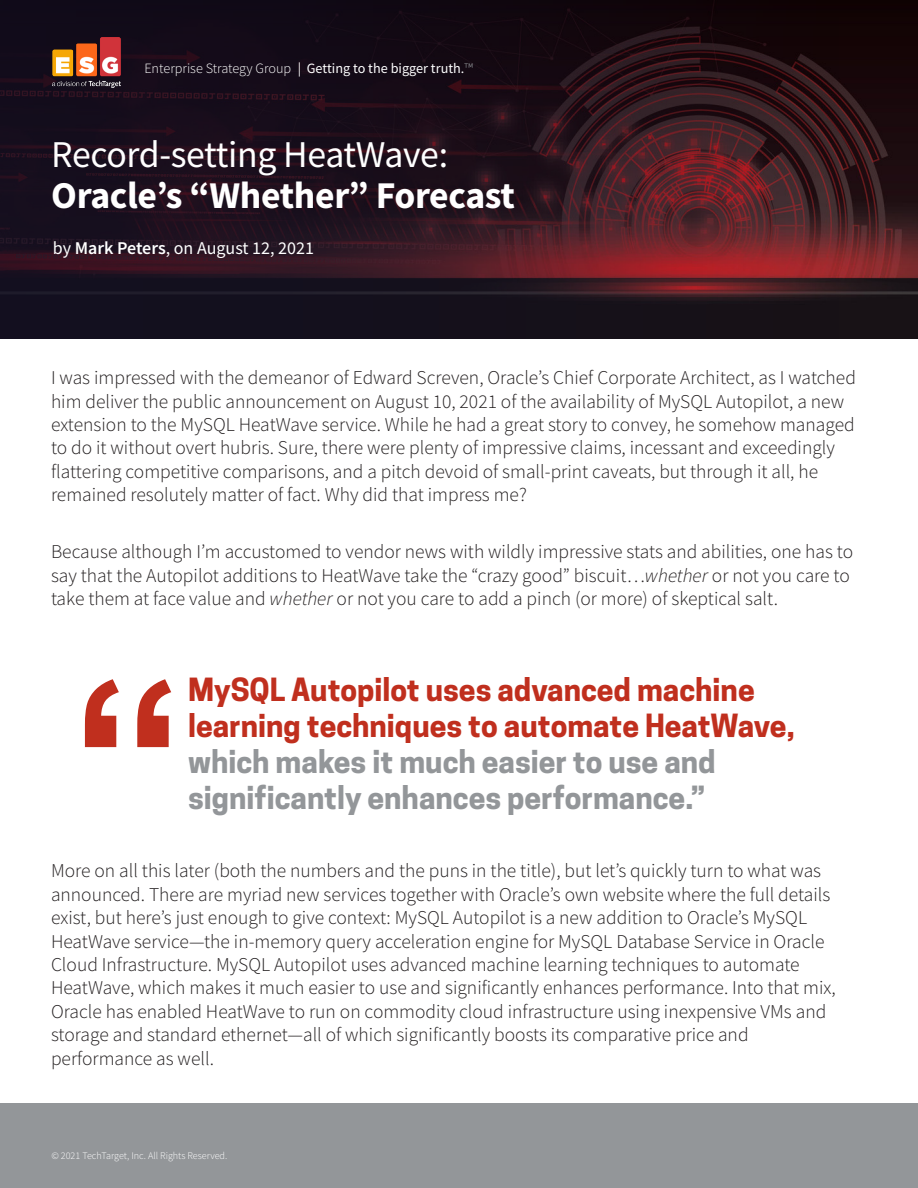
<style>
.page{position:relative;width:918px;height:1188px;background:#fff}
.page>*{position:absolute;margin:0;border:0;box-sizing:border-box;transform-origin:0 0}
.t1{font:700 228.6px "Arial";color:#c02f1e}
.t2{font:700 37.8px/40.8px "Source Sans Pro";letter-spacing:-.01em;color:#fff}
.t3{font:700 30px/36px "Cooper Hewitt";color:#c02f1e}
.t4{font:700 30px "Cooper Hewitt";color:#939699}
.t5{font:300 19.5px/23.4px "Source Sans Pro";color:#231f20}
.t6{font:18px "Source Sans Pro";color:#fff}
.t7{font:14.25px "Source Sans Pro";color:#fff}
.Body_text{font:300 10.2px "Source Sans Pro";color:#fff}
.s1{font-weight:300}
.s2{font-weight:300;color:#939699}
.s3{font-weight:400}
.s4{font-weight:600}
.s5{font-style:italic}
.s6{color:#939699}
</style>
<div class="page">
<img style="left:839px;top:0;width:79px;height:338px">
<svg style="left:0;top:0;width:839px;height:338px;background:#27121c"></svg>
<div style="left:0;top:1103px;width:918px;height:85px;background:#939699"></div>
<img style="left:53px;top:37px;width:68px;height:50px">
<p class="t7" style="left:144px;top:59px;width:330px"><span class="s1">Enterprise Strategy Group</span> | Getting to the bigger truth.<span class="s2">™</span></p>
<p class="t2" style="left:51px;top:133px;width:465px"><span class="s3">Record-setting HeatWave:<br></span>Oracle’s “Whether” Forecast</p>
<p class="t6" style="left:53px;top:237px;width:263px">by <span class="s4">Mark Peters</span>, on August 12, 2021</p>
<p class="t5" style="left:51px;top:366px;width:806px">I was impressed with the demeanor of Edward Screven, Oracle’s Chief Corporate Architect, as I watched him deliver the public announcement on August 10, 2021 of the availability of MySQL Autopilot, a new extension to the MySQL HeatWave service. While he had a great story to convey, he somehow managed to do it without overt hubris. Sure, there were plenty of impressive claims, incessant and exceedingly flattering competitive comparisons, and a pitch devoid of small-print caveats, but through it all, he remained resolutely matter of fact. Why did that impress me?</p>
<p class="t5" style="left:51px;top:540px;width:804px">Because although I’m accustomed to vendor news with wildly impressive stats and abilities, one has to say that the Autopilot additions to HeatWave take the “crazy good” biscuit…<span class="s5">whether</span> or not you care to take them at face value and <span class="s5">whether</span> or not you care to add a pinch (or more) of skeptical salt.</p>
<p class="t1" style="left:70px;top:603px;width:116px">“</p>
<p class="t3" style="left:188px;top:671px;width:608px">MySQL Autopilot uses advanced machine learning techniques to automate HeatWave, <span class="s6">which makes it much easier to use and</span></p>
<p class="t4" style="left:188px;top:779px;width:519px">significantly enhances performance.”</p>
<p class="t5" style="left:51px;top:859px;width:786px">More on all this later (both the numbers and the puns in the title), but let’s quickly turn to what was announced. There are myriad new services together with Oracle’s own website where the full details exist, but here’s just enough to give context: MySQL Autopilot is a new addition to Oracle’s MySQL HeatWave service—the in-memory query acceleration engine for MySQL Database Service in Oracle Cloud Infrastructure. MySQL Autopilot uses advanced machine learning techniques to automate HeatWave, which makes it much easier to use and significantly enhances performance. Into that mix, Oracle has enabled HeatWave to run on commodity cloud infrastructure using inexpensive VMs and storage and standard ethernet—all of which significantly boosts its comparative price and performance as well.</p>
<p class="Body_text" style="left:51px;top:1149px;width:177px">© 2021 TechTarget, Inc. All Rights Reserved.</p>
</div>
